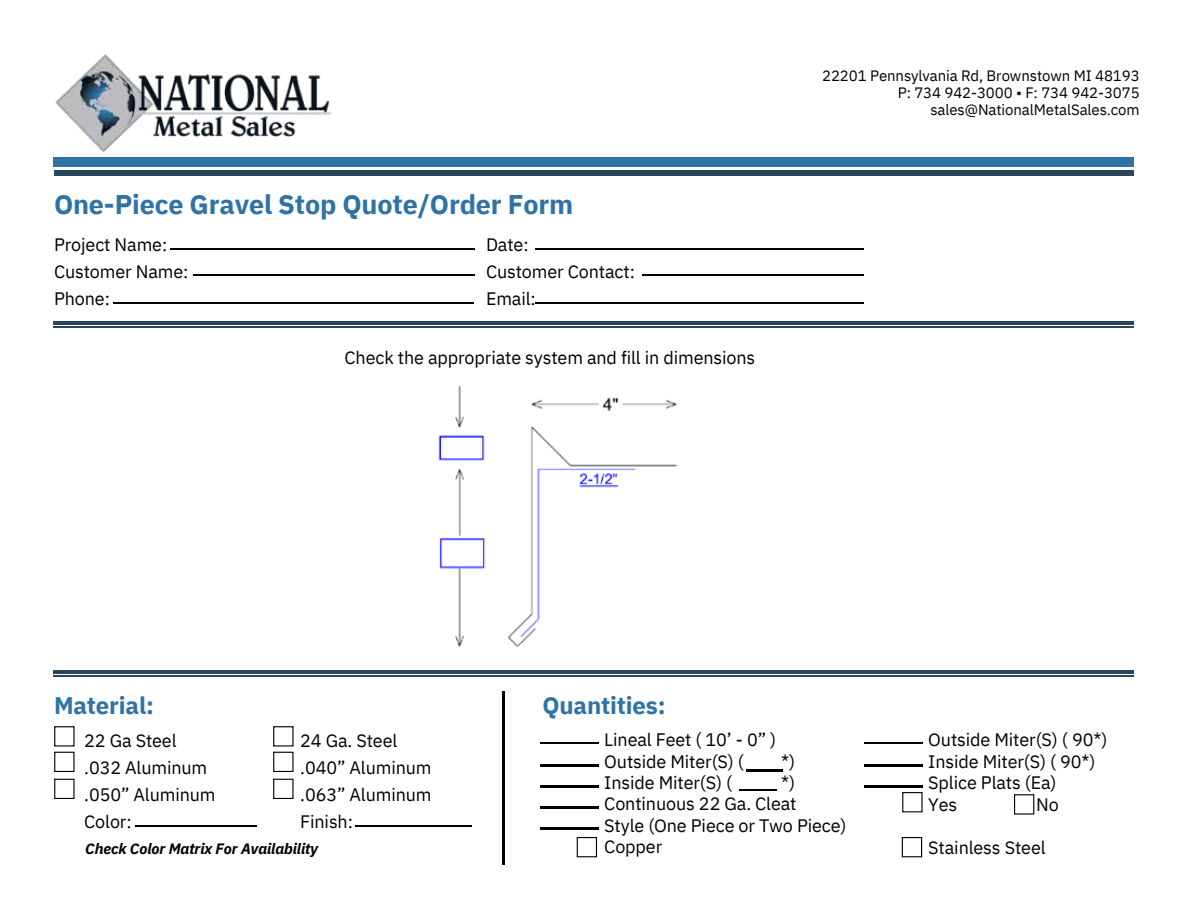
<style>
.page{position:relative;width:1188px;height:918px;background:#fff}
.page>*{position:absolute;margin:0;border:0;box-sizing:border-box;transform-origin:0 0}
.t1{font:700 27px "IBM Plex Sans";letter-spacing:-.005em;color:#2f73a6}
.t2{font:700 24px "IBM Plex Sans";letter-spacing:-.005em;color:#2f73a6}
.t3{font:18px/27px "IBM Plex Sans";letter-spacing:-.005em;color:#000}
.t4{font:15px/16.8px "IBM Plex Sans";letter-spacing:-.005em;color:#000;text-align:right}
.t5{font:italic 700 15px "IBM Plex Sans";letter-spacing:-.005em;color:#000}
</style>
<div class="page">
<img style="left:55px;top:54px;width:277px;height:98px">
<svg style="left:54px;top:726px;width:21px;height:46px"></svg>
<svg style="left:54px;top:779px;width:21px;height:20px"></svg>
<hr style="left:135px;top:825px;width:121px;height:2px;background:#000">
<svg style="left:273px;top:726px;width:21px;height:46px"></svg>
<svg style="left:273px;top:779px;width:21px;height:20px"></svg>
<hr style="left:113px;top:302px;width:361px;height:1px;background:#000">
<hr style="left:171px;top:249px;width:304px;height:1px;background:#000">
<hr style="left:194px;top:275px;width:281px;height:1px;background:#000">
<hr style="left:356px;top:825px;width:116px;height:2px;background:#000">
<hr style="left:536px;top:249px;width:328px;height:1px;background:#000">
<hr style="left:536px;top:303px;width:328px;height:1px;background:#000">
<hr style="left:643px;top:275px;width:221px;height:1px;background:#000">
<hr style="left:54px;top:322px;width:1080px;height:3px;background:#29465c">
<hr style="left:54px;top:327px;width:1080px;height:1px;background:#29465c">
<div style="left:54px;top:157px;width:1080px;height:9px;background:#2f73a6"></div>
<hr style="left:54px;top:171px;width:1080px;height:4px;background:#29465c">
<hr style="left:541px;top:742px;width:57px;height:2px;background:#000">
<hr style="left:541px;top:765px;width:57px;height:1px;background:#000">
<hr style="left:541px;top:786px;width:57px;height:1px;background:#000">
<hr style="left:541px;top:807px;width:57px;height:1px;background:#000">
<hr style="left:541px;top:828px;width:57px;height:1px;background:#000">
<svg style="left:577px;top:837px;width:20px;height:20px"></svg>
<svg style="left:902px;top:837px;width:20px;height:20px"></svg>
<hr style="left:865px;top:742px;width:57px;height:2px;background:#000">
<hr style="left:865px;top:765px;width:57px;height:1px;background:#000">
<hr style="left:865px;top:786px;width:57px;height:1px;background:#000">
<hr style="left:503px;top:691px;width:1px;height:173px;background:#000">
<hr style="left:746px;top:770px;width:37px;height:1px;background:#000">
<hr style="left:54px;top:671px;width:1080px;height:3px;background:#29465c">
<hr style="left:54px;top:676px;width:1080px;height:1px;background:#29465c">
<svg style="left:902px;top:792px;width:21px;height:20px"></svg>
<svg style="left:1014px;top:794px;width:20px;height:21px"></svg>
<hr style="left:740px;top:789px;width:37px;height:2px;background:#000">
<img style="left:438px;top:385px;width:239px;height:263px">
<p class="t1" style="left:54px;top:187px;width:521px">One-Piece Gravel Stop Quote/Order Form</p>
<h1 class="t3" style="left:54px;top:231px;width:136px">Project Name:<br>Customer Name:<br>Phone:</h1>
<h3 class="t3" style="left:486px;top:231px;width:151px">Date:<br>Customer Contact:<br>Email:</h3>
<p class="t3" style="left:345px;top:344px;width:412px">Check the appropriate system and fill in dimensions</p>
<p class="t4" style="left:822px;top:67px;width:319px">22201 Pennsylvania Rd, Brownstown MI 48193</p>
<p class="t4" style="left:898px;top:84px;width:243px">P: 734 942-3000 • F: 734 942-3075 sales@NationalMetalSales.com</p>
<h3 class="t2" style="left:54px;top:690px;width:102px">Material:</h3>
<h3 class="t2" style="left:542px;top:690px;width:125px">Quantities:</h3>
<h3 class="t3" style="left:84px;top:727px;width:133px">22 Ga Steel .032 Aluminum .050” Aluminum<br>Color:</h3>
<h3 class="t3" style="left:300px;top:727px;width:133px">24 Ga. Steel .040” Aluminum .063” Aluminum<br>Finish:</h3>
<p class="t5" style="left:85px;top:838px;width:234px">Check Color Matrix For Availability</p>
<h2 class="t3" style="left:604px;top:729px;width:244px;line-height:21.3px">Lineal Feet ( 10’ - 0” )<br>Outside Miter(S) (<br>Inside Miter(S) (<br>Continuous 22 Ga. Cleat<br>Style (One Piece or Two Piece)<br>Copper</h2>
<h3 class="t3" style="left:781px;top:751px;width:16px;line-height:21.3px">*) *)</h3>
<h3 class="t3" style="left:928px;top:729px;width:181px;line-height:21.3px">Outside Miter(S) ( 90*)<br>Inside Miter(S) ( 90*)<br>Splice Plats (Ea)</h3>
<h4 class="t3" style="left:928px;top:791px;width:31px">Yes</h4>
<h2 class="t3" style="left:928px;top:834px;width:119px">Stainless Steel</h2>
<h3 class="t3" style="left:1036px;top:791px;width:24px">No</h3>
</div>
